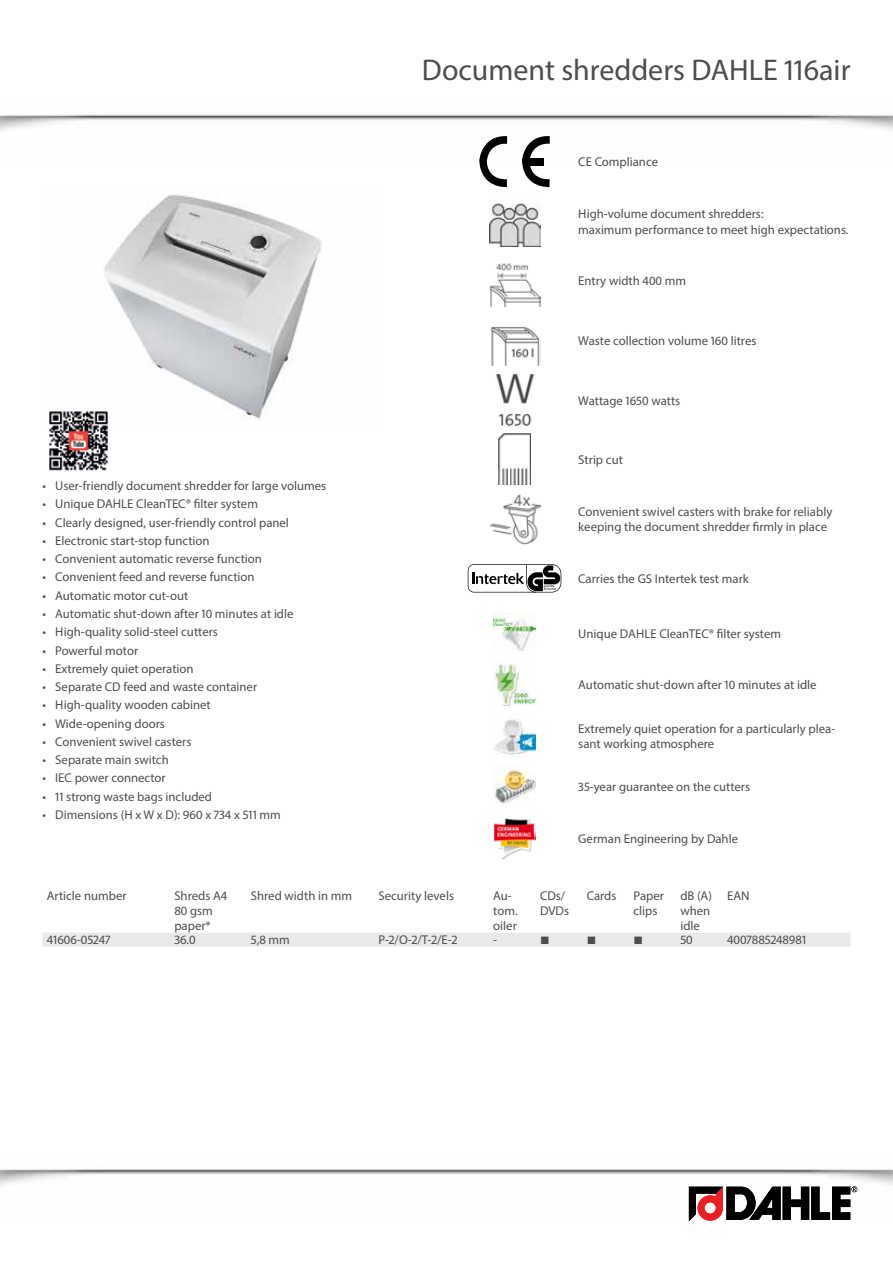
<style>
.page{position:relative;width:893px;height:1263px;background:#fff}
.page>*{position:absolute;margin:0;border:0;box-sizing:border-box;transform-origin:0 0}
.t1{font:30px "Myriad Pro";color:#4d4d4f}
.t2{font:12.75px/15.3px "Myriad Pro";color:#4d4d4f}
.t3{font:12.75px "Wingdings";color:#4d4d4f}
</style>
<div class="page">
<img style="left:0;top:114px;width:893px;height:30px">
<svg style="left:689px;top:1186px;width:168px;height:35px"></svg>
<img style="left:103px;top:194px;width:219px;height:225px">
<img style="left:49px;top:408px;width:62px;height:63px">
<svg style="left:479px;top:136px;width:28px;height:51px"></svg>
<svg style="left:522px;top:136px;width:28px;height:51px"></svg>
<img style="left:489px;top:203px;width:51px;height:44px">
<img style="left:489px;top:263px;width:51px;height:43px">
<img style="left:491px;top:327px;width:49px;height:39px">
<img style="left:495px;top:374px;width:40px;height:51px">
<img style="left:499px;top:434px;width:31px;height:51px">
<img style="left:489px;top:494px;width:51px;height:50px">
<svg style="left:468px;top:564px;width:93px;height:28px"></svg>
<img style="left:493px;top:612px;width:43px;height:39px">
<img style="left:493px;top:663px;width:43px;height:43px">
<img style="left:493px;top:719px;width:43px;height:38px">
<img style="left:493px;top:765px;width:43px;height:43px">
<img style="left:493px;top:818px;width:43px;height:41px">
<div style="left:43px;top:933px;width:807px;height:14px;background:#e9e9ea"></div>
<h1 class="t1" style="left:422px;top:51px;width:430px">Document shredders DAHLE 116air</h1>
<p class="t2" style="left:578px;top:154px;width:81px">CE Compliance</p>
<p class="t2" style="left:578px;top:206px;width:272px">High-volume document shredders:<br>maximum performance to meet high expectations.</p>
<p class="t2" style="left:578px;top:273px;width:109px">Entry width 400 mm</p>
<p class="t2" style="left:578px;top:333px;width:180px">Waste collection volume 160 litres</p>
<p class="t2" style="left:578px;top:392px;width:104px">Wattage 1650 watts</p>
<p class="t2" style="left:43px;top:478px;width:285px">• User-friendly document shredder for large volumes</p>
<p class="t2" style="left:43px;top:496px;width:217px">• Unique DAHLE CleanTEC® filter system</p>
<p class="t2" style="left:43px;top:514px;width:248px">• Clearly designed, user-friendly control panel</p>
<p class="t2" style="left:43px;top:533px;width:169px">• Electronic start-stop function</p>
<p class="t2" style="left:43px;top:551px;width:221px">• Convenient automatic reverse function</p>
<p class="t2" style="left:43px;top:569px;width:214px">• Convenient feed and reverse function</p>
<p class="t2" style="left:43px;top:588px;width:147px">• Automatic motor cut-out</p>
<p class="t2" style="left:43px;top:606px;width:253px">• Automatic shut-down after 10 minutes at idle</p>
<p class="t2" style="left:43px;top:624px;width:177px">• High-quality solid-steel cutters</p>
<p class="t2" style="left:43px;top:642px;width:97px">• Powerful motor</p>
<p class="t2" style="left:43px;top:661px;width:153px">• Extremely quiet operation</p>
<p class="t2" style="left:43px;top:679px;width:216px">• Separate CD feed and waste container</p>
<p class="t2" style="left:43px;top:697px;width:170px">• High-quality wooden cabinet</p>
<p class="t2" style="left:43px;top:715px;width:124px">• Wide-opening doors</p>
<p class="t2" style="left:43px;top:734px;width:150px">• Convenient swivel casters</p>
<p class="t2" style="left:43px;top:752px;width:128px">• Separate main switch</p>
<p class="t2" style="left:43px;top:770px;width:125px">• IEC power connector</p>
<p class="t2" style="left:43px;top:789px;width:171px">• 11 strong waste bags included</p>
<p class="t2" style="left:43px;top:807px;width:240px">• Dimensions (H x W x D): 960 x 734 x 511 mm</p>
<p class="t2" style="left:578px;top:452px;width:46px">Strip cut</p>
<p class="t2" style="left:578px;top:504px;width:256px">Convenient swivel casters with brake for reliably keeping the document shredder firmly in place</p>
<p class="t2" style="left:578px;top:571px;width:172px">Carries the GS Intertek test mark</p>
<p class="t2" style="left:578px;top:626px;width:204px">Unique DAHLE CleanTEC® filter system</p>
<p class="t2" style="left:578px;top:677px;width:240px">Automatic shut-down after 10 minutes at idle</p>
<p class="t2" style="left:578px;top:721px;width:258px">Extremely quiet operation for a particularly plea&shy;sant working atmosphere</p>
<p class="t2" style="left:578px;top:779px;width:173px">35-year guarantee on the cutters</p>
<p class="t2" style="left:578px;top:830px;width:161px">German Engineering by Dahle</p>
<p class="t2" style="left:47px;top:888px;width:81px">Article number</p>
<p class="t2" style="left:174px;top:888px;width:54px">Shreds A4<br>80 gsm paper*</p>
<p class="t2" style="left:251px;top:888px;width:103px">Shred width in mm</p>
<p class="t2" style="left:378px;top:888px;width:77px">Security levels</p>
<p class="t2" style="left:493px;top:888px;width:26px">Au&shy;tom. oiler</p>
<p class="t2" style="left:540px;top:888px;width:31px">CDs/<br>DVDs</p>
<p class="t2" style="left:587px;top:888px;width:31px">Cards</p>
<p class="t2" style="left:634px;top:888px;width:32px">Paper clips</p>
<p class="t2" style="left:680px;top:888px;width:33px">dB (A) when idle</p>
<p class="t2" style="left:727px;top:888px;width:24px">EAN</p>
<p class="t2" style="left:47px;top:932px;width:65px">41606-05247</p>
<p class="t2" style="left:174px;top:932px;width:23px">36.0</p>
<p class="t2" style="left:251px;top:932px;width:41px">5,8 mm</p>
<p class="t2" style="left:378px;top:932px;width:81px">P-2/O-2/T-2/E-2</p>
<p class="t2" style="left:493px;top:932px;width:5px">-</p>
<p class="t3" style="left:540px;top:933px;width:11px">■</p>
<p class="t3" style="left:587px;top:933px;width:11px">■</p>
<p class="t3" style="left:634px;top:933px;width:11px">■</p>
<p class="t2" style="left:680px;top:932px;width:14px">50</p>
<p class="t2" style="left:727px;top:932px;width:81px">4007885248981</p>
</div>
